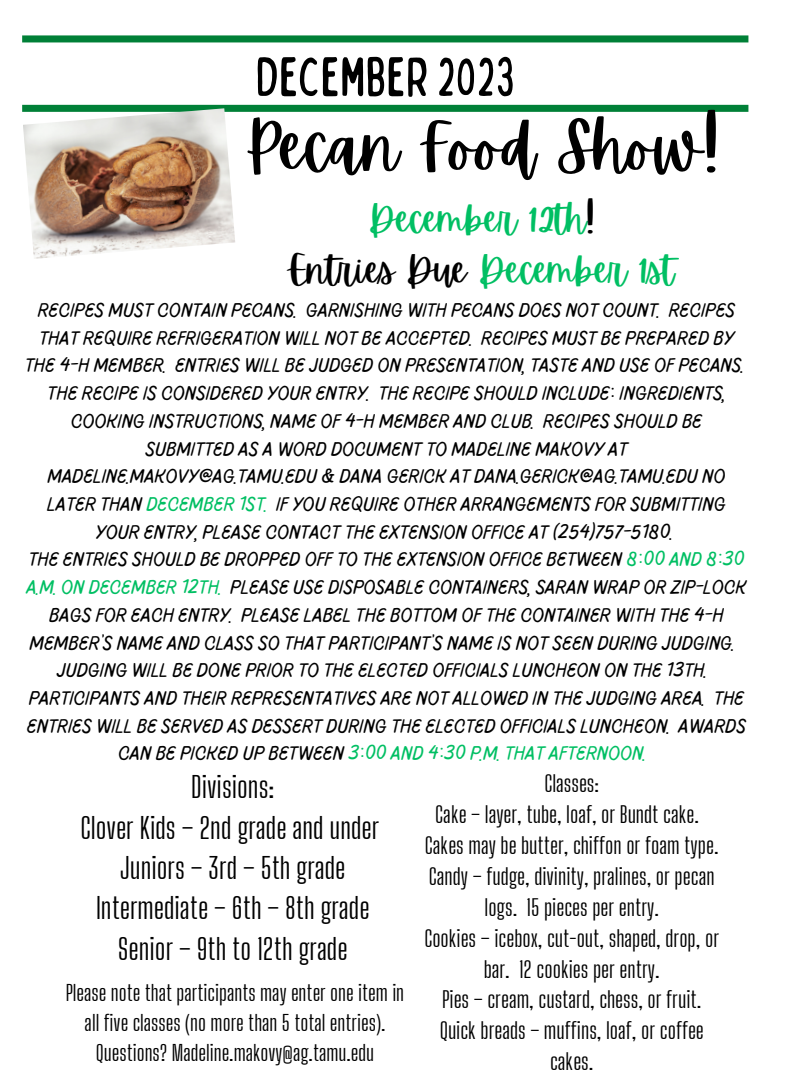
<style>
.page{position:relative;width:810px;height:1080px;background:#fff}
.page>*{position:absolute;margin:0;border:0;box-sizing:border-box;transform-origin:0 0}
.t1{font:65.56px "Apricots";color:#000}
.t2{font:condensed 55px "Bobby Jones Soft";color:#000}
.t3{font:36.94px "Apricots";color:#00bf63}
.t4{font:28.94px "Big Shoulders Display";color:#000}
.t5{font:22.31px/30.9px "Big Shoulders Display";color:#000;text-align:center}
.t6{font:21.44px/29.9px "Big Shoulders Display";color:#000;text-align:center}
.t7{font:100 19.94px/27.7px "Pluma";color:#000;text-align:center}
.s1{color:#000}
.s2{color:#00bf63}
</style>
<div class="page">
<div style="left:22px;top:35px;width:726px;height:7px;background:#008037"></div>
<div style="left:22px;top:105px;width:726px;height:7px;background:#008037"></div>
<img style="left:23px;top:108px;width:212px;height:151px">
<p class="t2" style="left:255px;top:42px;width:261px">DECEMBER 2023</p>
<p class="t1" style="left:244px;top:109px;width:476px">Pecan Food Show!</p>
<p class="t3" style="left:368px;top:197px;width:228px">December 12th<span class="s1">!</span></p>
<p class="t3" style="left:289px;top:249px;width:387px"><span class="s1">Entries Due</span> December 1st</p>
<p class="t7" style="left:25px;top:297px;width:721px">RECIPES MUST CONTAIN PECANS. GARNISHING WITH PECANS DOES NOT COUNT. RECIPES<br>THAT REQUIRE REFRIGERATION WILL NOT BE ACCEPTED. RECIPES MUST BE PREPARED BY<br>THE 4-H MEMBER. ENTRIES WILL BE JUDGED ON PRESENTATION, TASTE AND USE OF PECANS.</p>
<p class="t7" style="left:48px;top:380px;width:680px">THE RECIPE IS CONSIDERED YOUR ENTRY. THE RECIPE SHOULD INCLUDE: INGREDIENTS, COOKING INSTRUCTIONS, NAME OF 4-H MEMBER AND CLUB. RECIPES SHOULD BE SUBMITTED AS A WORD DOCUMENT TO MADELINE MAKOVY AT MADELINE.MAKOVY@AG.TAMU.EDU &amp; DANA GERICK AT DANA.GERICK@AG.TAMU.EDU NO LATER THAN <span class="s2">DECEMBER 1ST.</span> IF YOU REQUIRE OTHER ARRANGEMENTS FOR SUBMITTING YOUR ENTRY, PLEASE CONTACT THE EXTENSION OFFICE AT (254)757-5180.</p>
<p class="t7" style="left:27px;top:547px;width:721px">THE ENTRIES SHOULD BE DROPPED OFF TO THE EXTENSION OFFICE BETWEEN <span class="s2">8:00 AND 8:30<br>A.M. ON DECEMBER 12TH.</span> PLEASE USE DISPOSABLE CONTAINERS, SARAN WRAP OR ZIP-LOCK BAGS FOR EACH ENTRY. PLEASE LABEL THE BOTTOM OF THE CONTAINER WITH THE 4-H MEMBER’S NAME AND CLASS SO THAT PARTICIPANT’S NAME IS NOT SEEN DURING JUDGING.</p>
<p class="t7" style="left:27px;top:657px;width:721px">JUDGING WILL BE DONE PRIOR TO THE ELECTED OFFICIALS LUNCHEON ON THE 13TH.<br>PARTICIPANTS AND THEIR REPRESENTATIVES ARE NOT ALLOWED IN THE JUDGING AREA. THE ENTRIES WILL BE SERVED AS DESSERT DURING THE ELECTED OFFICIALS LUNCHEON. AWARDS CAN BE PICKED UP BETWEEN <span class="s2">3:00 AND 4:30 P.M. THAT AFTERNOON.</span></p>
<p class="t4" style="left:191px;top:770px;width:85px">Divisions:</p>
<p class="t4" style="left:80px;top:810px;width:300px">Clover Kids – 2nd grade and under</p>
<p class="t4" style="left:120px;top:851px;width:227px">Juniors – 3rd – 5th grade</p>
<p class="t4" style="left:96px;top:891px;width:275px">Intermediate – 6th – 8th grade</p>
<p class="t4" style="left:118px;top:931px;width:231px">Senior – 9th to 12th grade</p>
<p class="t5" style="left:544px;top:768px;width:56px">Classes:</p>
<p class="t5" style="left:425px;top:799px;width:295px">Cake – layer, tube, loaf, or Bundt cake.<br>Cakes may be butter, chiffon or foam type.</p>
<p class="t5" style="left:429px;top:861px;width:287px">Candy – fudge, divinity, pralines, or pecan logs. 15 pieces per entry.</p>
<p class="t5" style="left:424px;top:923px;width:296px">Cookies – icebox, cut-out, shaped, drop, or bar. 12 cookies per entry.</p>
<p class="t5" style="left:442px;top:984px;width:261px">Pies – cream, custard, chess, or fruit.</p>
<p class="t5" style="left:440px;top:1015px;width:266px">Quick breads – muffins, loaf, or coffee cakes.</p>
<p class="t6" style="left:66px;top:978px;width:340px">Please note that participants may enter one item in all five classes (no more than 5 total entries).</p>
<p class="t6" style="left:96px;top:1038px;width:280px">Questions? Madeline.makovy@ag.tamu.edu</p>
</div>
